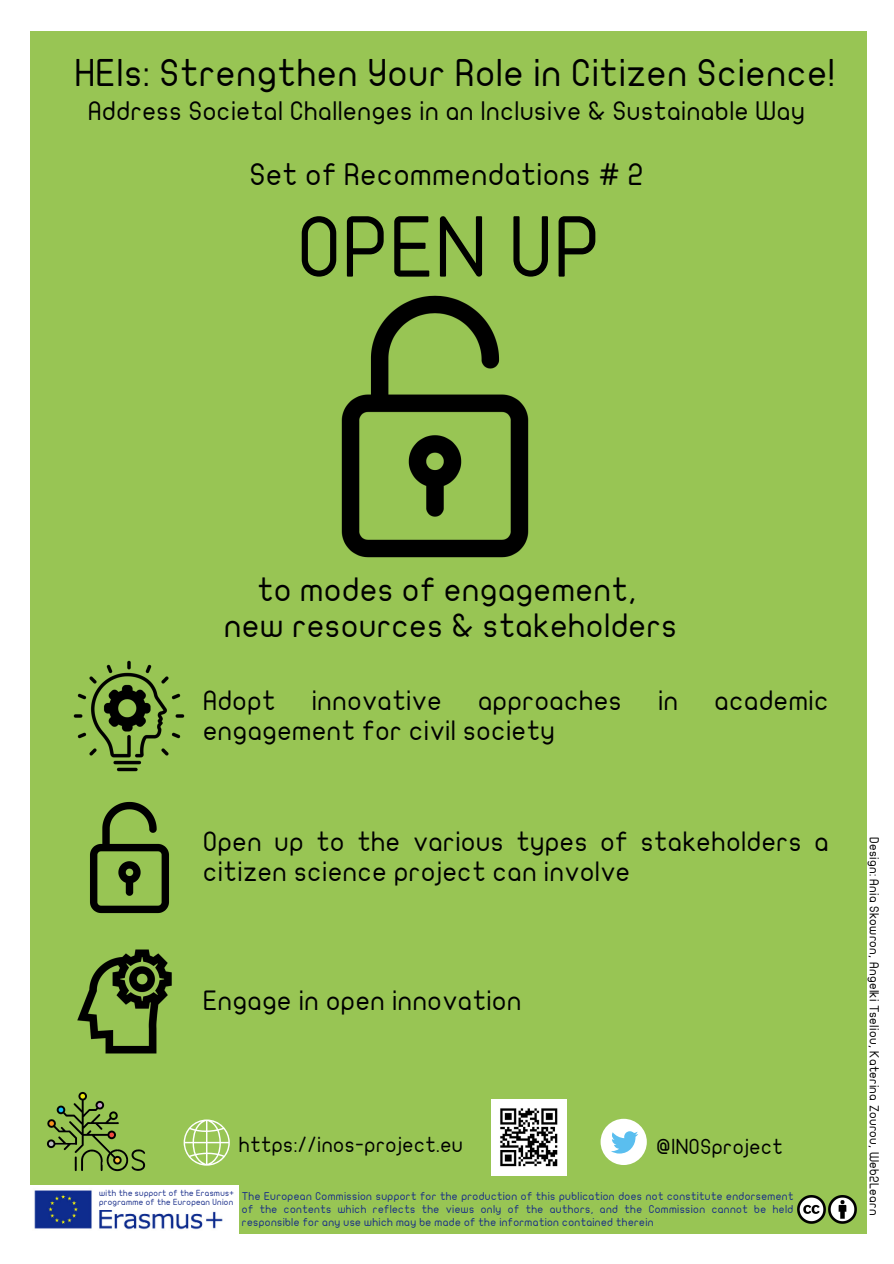
<style>
.page{position:relative;width:894px;height:1264px;background:#fff}
.page>*{position:absolute;margin:0;border:0;box-sizing:border-box;transform-origin:0 0}
.t1{font:83.55px "JF Flat";color:#000}
.t2{font:37.5px "JF Flat";color:#000}
.t3{font:32.7px/35.4px "JF Flat";color:#000;text-align:center}
.t4{font:30.3px "JF Flat";color:#000}
.t5{font:27px/30px "JF Flat";color:#000}
.t6{font:25.95px "JF Flat";color:#000}
.t7{font:21px "JF Flat";color:#000}
.t8{font:12.75px "JF Flat";color:#000}
.t9{font:10.95px/13.2px "JF Flat";letter-spacing:.01em;color:#162b88;text-align:justify}
.t10{font:8.55px/9.3px "JF Flat";letter-spacing:.01em;color:#162b88}
</style>
<div class="page">
<div style="left:30px;top:31px;width:836px;height:1202px;background:#98c554"></div>
<img style="left:46px;top:1091px;width:99px;height:79px">
<svg style="left:183px;top:1119px;width:47px;height:46px"></svg>
<div style="left:600px;top:1118px;width:46px;height:46px;background:#fff;border-radius:50%"></div>
<svg style="left:611px;top:1131px;width:27px;height:22px"></svg>
<img style="left:491px;top:1099px;width:76px;height:76px">
<img style="left:77px;top:949px;width:95px;height:105px">
<img style="left:90px;top:801px;width:79px;height:113px">
<img style="left:73px;top:660px;width:112px;height:112px">
<img style="left:797px;top:1195px;width:28px;height:28px">
<img style="left:828px;top:1195px;width:28px;height:28px">
<img style="left:30px;top:1185px;width:209px;height:48px">
<div style="left:98px;top:1185px;width:134px;height:24px;background:#fff"></div>
<img style="left:341px;top:295px;width:188px;height:263px">
<h2 class="t2" style="left:75px;top:54px;width:762px">HEIs: Strengthen Your Role in Citizen Science!</h2>
<h3 class="t6" style="left:88px;top:98px;width:718px">Address Societal Challenges in an Inclusive &amp; Sustainable Way</h3>
<h3 class="t4" style="left:249px;top:160px;width:396px">Set of Recommendations # 2</h3>
<h1 class="t1" style="left:297px;top:207px;width:305px">OPEN UP</h1>
<h3 class="t3" style="left:224px;top:573px;width:455px">to modes of engagement,<br>new resources &amp; stakeholders</h3>
<h3 class="t5" style="left:203px;top:686px;width:74px">Adopt</h3>
<h3 class="t5" style="left:312px;top:686px;width:132px">innovative</h3>
<h3 class="t5" style="left:478px;top:686px;width:146px">approaches</h3>
<h3 class="t5" style="left:658px;top:686px;width:22px">in</h3>
<h3 class="t5" style="left:714px;top:686px;width:116px">academic</h3>
<h3 class="t5" style="left:203px;top:716px;width:353px">engagement for civil society</h3>
<h3 class="t5" style="left:203px;top:827px;width:627px">Open up to the various types of stakeholders a citizen science project can involve</h3>
<h3 class="t5" style="left:203px;top:986px;width:320px">Engage in open innovation</h3>
<h3 class="t7" style="left:239px;top:1134px;width:226px">https://inos-project.eu</h3>
<h3 class="t7" style="left:656px;top:1136px;width:128px">@INOSproject</h3>
<p class="t10" style="left:99px;top:1188px;width:136px">with the support of the Erasmus+ programme of the European Union</p>
<p class="t9" style="left:242px;top:1189px;width:553px">The European Commission support for the production of this publication does not constitute endorsement of the contents which reflects the views only of the authors, and the Commission cannot be held responsible for any use which may be made of the information contained therein</p>
<p class="t8" style="left:880px;top:837px;width:380px;rotate:90deg">Design: Ania Skowron, Angelki Tseliou, Katerina Zourou, Web2Learn</p>
</div>
